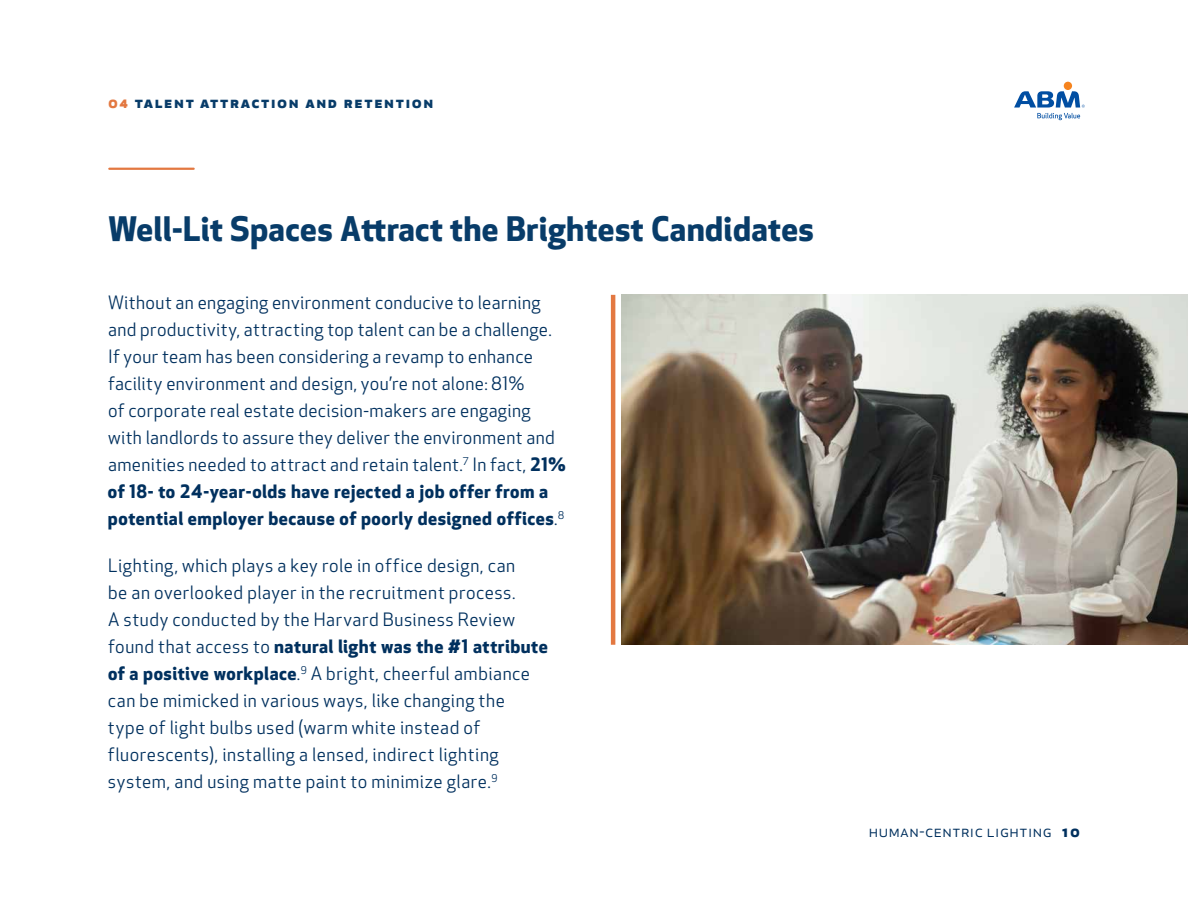
<style>
.page{position:relative;width:1188px;height:918px;background:#fff}
.page>*{position:absolute;margin:0;border:0;box-sizing:border-box;transform-origin:0 0}
.t1{font:700 33px "Apex New";letter-spacing:.01em;color:#083c69}
.t2{font:18px/27px "Apex New";letter-spacing:.025em;color:#00305e}
.t3{font:700 16.5px "Apex New";letter-spacing:.1em;color:#083c69}
.t4{font:16.5px "Apex New";letter-spacing:.03em;color:#00305e}
.s1{color:#e37841}
.s2{font-weight:700}
</style>
<div class="page">
<div style="left:1064px;top:82px;width:8px;height:8px;background:#f6841f;border-radius:50%"></div>
<svg style="left:1014px;top:91px;width:71px;height:29px"></svg>
<img style="left:622px;top:295px;width:566px;height:350px">
<hr style="left:611px;top:295px;width:4px;height:350px;background:#e37841">
<hr style="left:109px;top:168px;width:85px;height:2px;background:#e37841">
<p class="t3" style="left:108px;top:90px;width:327px"><span class="s1">04</span> talent attraction and retention</p>
<h1 class="t1" style="left:108px;top:206px;width:708px">Well-Lit Spaces Attract the Brightest Candidates</h1>
<p class="t2" style="left:108px;top:289px;width:459px">Without an engaging environment conducive to learning and productivity, attracting top talent can be a challenge.<br>If your team has been considering a revamp to enhance facility environment and design, you’re not alone: 81%<br>of corporate real estate decision-makers are engaging with landlords to assure they deliver the environment and amenities needed to attract and retain talent.<sup>7</sup> In fact, <span class="s2">21% of 18- to 24-year-olds have rejected a job offer from a potential employer because of poorly designed offices</span>.<sup>8</sup></p>
<p class="t2" style="left:108px;top:552px;width:442px">Lighting, which plays a key role in office design, can<br>be an overlooked player in the recruitment process.<br>A study conducted by the Harvard Business Review found that access to <span class="s2">natural light was the #1 attribute of a positive workplace</span>.<sup>9</sup> A bright, cheerful ambiance can be mimicked in various ways, like changing the<br>type of light bulbs used (warm white instead of fluorescents), installing a lensed, indirect lighting system, and using matte paint to minimize glare.<sup>9</sup></p>
<p class="t4" style="left:869px;top:821px;width:213px">human-centric lighting <span class="s2">10</span></p>
</div>
